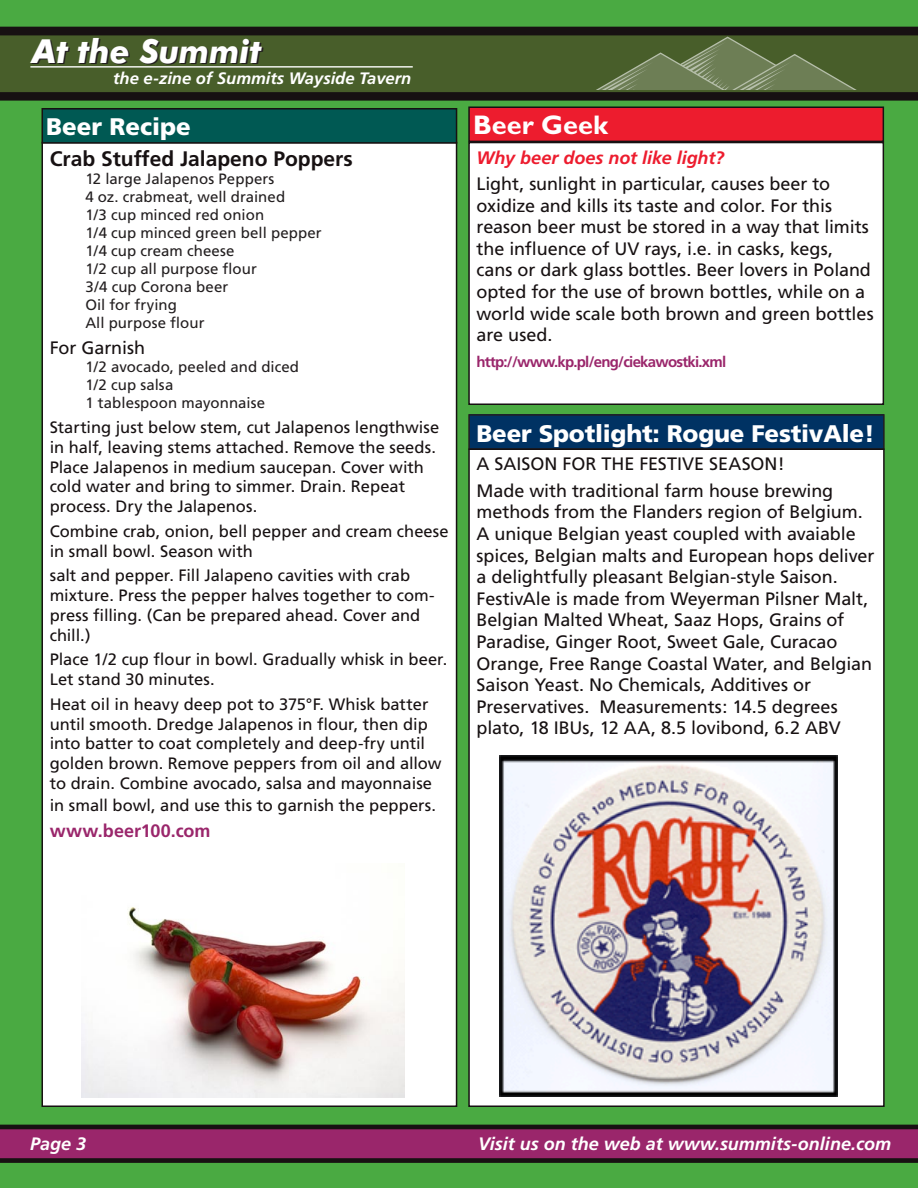
<style>
.page{position:relative;width:918px;height:1188px;background:#4aaa42}
.page>*{position:absolute;margin:0;border:0;box-sizing:border-box;transform-origin:0 0}
.t1{font:italic 700 33.15px "Futura BT";color:#fff}
.News_Box_Titles{font:700 27px "Gill Sans";color:#fff}
.News_Box_Titles-2{font:900 24px "Frutiger";letter-spacing:-.01em;color:#fff}
.Heads_in_Shorts{font:700 21px "Frutiger";color:#171112}
.Feature{font:18px/21.6px "Frutiger";letter-spacing:-.005em;color:#171112}
.Footer_Type{font:italic 700 18px "Frutiger";color:#fff}
.Feature-2{font:italic 700 18px "Frutiger";color:#ed1c2e}
.Feature-3{font:700 18px "Frutiger";color:#9a266b}
.Feature-4{font:16.5px/19.8px "Frutiger";color:#171112}
.t2{font:italic 700 16.5px "Frutiger";color:#fff}
.feature_-_recipe_-_ingred_list{font:15px "Frutiger";letter-spacing:.005em;color:#231f20}
.urls{font:700 15px "Frutiger";letter-spacing:-.05em;color:#9a266b}
</style>
<div class="page">
<svg style="left:0;top:1125px;width:918px;height:38px;background:#7a2155"></svg>
<svg style="left:0;top:27px;width:918px;height:74px;background:#181513"></svg>
<svg style="left:0;top:34px;width:918px;height:60px;background:#435728"></svg>
<hr style="left:30px;top:66px;width:383px;height:2px;background:#fff">
<svg style="left:567px;top:36px;width:324px;height:54px;background:#5b6e40"></svg>
<div style="left:469px;top:143px;width:414px;height:261px;background:#fff"></div>
<div style="left:468px;top:142px;width:416px;height:263px;border:2px solid #171112"></div>
<div style="left:469px;top:107px;width:414px;height:34px;background:#ed1c2e"></div>
<div style="left:468px;top:106px;width:416px;height:36px;border:2px solid #171112"></div>
<div style="left:469px;top:415px;width:415px;height:34px;background:#003263"></div>
<div style="left:468px;top:414px;width:417px;height:36px;border:2px solid #231f20"></div>
<div style="left:469px;top:449px;width:415px;height:657px;background:#fff"></div>
<div style="left:468px;top:448px;width:417px;height:659px;border:2px solid #171112"></div>
<img style="left:500px;top:756px;width:337px;height:340px">
<div style="left:42px;top:143px;width:415px;height:963px;background:#fff"></div>
<div style="left:42px;top:109px;width:415px;height:34px;background:#005953"></div>
<div style="left:42px;top:108px;width:415px;height:36px;border:2px solid #171112"></div>
<img style="left:81px;top:907px;width:324px;height:190px">
<p class="t1" style="left:32px;top:31px;width:231px">At the Summit</p>
<p class="t2" style="left:113px;top:68px;width:300px">the e-zine of Summits Wayside Tavern</p>
<p class="News_Box_Titles-2" style="left:46px;top:112px;width:146px">Beer Recipe</p>
<p class="Heads_in_Shorts" style="left:50px;top:146px;width:305px">Crab Stuffed Jalapeno Poppers</p>
<p class="feature_-_recipe_-_ingred_list" style="left:85px;top:170px;width:191px">12 large Jalapenos Peppers</p>
<p class="feature_-_recipe_-_ingred_list" style="left:85px;top:188px;width:201px">4 oz. crabmeat, well drained</p>
<p class="feature_-_recipe_-_ingred_list" style="left:85px;top:206px;width:180px">1/3 cup minced red onion</p>
<p class="feature_-_recipe_-_ingred_list" style="left:85px;top:224px;width:238px">1/4 cup minced green bell pepper</p>
<p class="feature_-_recipe_-_ingred_list" style="left:85px;top:242px;width:151px">1/4 cup cream cheese</p>
<p class="feature_-_recipe_-_ingred_list" style="left:85px;top:260px;width:173px">1/2 cup all purpose flour</p>
<p class="feature_-_recipe_-_ingred_list" style="left:85px;top:278px;width:144px">3/4 cup Corona beer</p>
<p class="feature_-_recipe_-_ingred_list" style="left:85px;top:296px;width:93px">Oil for frying</p>
<p class="feature_-_recipe_-_ingred_list" style="left:85px;top:314px;width:121px">All purpose flour</p>
<p class="Feature" style="left:50px;top:337px;width:97px">For Garnish</p>
<p class="feature_-_recipe_-_ingred_list" style="left:85px;top:358px;width:215px">1/2 avocado, peeled and diced</p>
<p class="feature_-_recipe_-_ingred_list" style="left:85px;top:376px;width:89px">1/2 cup salsa</p>
<p class="feature_-_recipe_-_ingred_list" style="left:85px;top:394px;width:181px">1 tablespoon mayonnaise</p>
<p class="Feature-4" style="left:50px;top:417px;width:391px">Starting just below stem, cut Jalapenos lengthwise in half, leaving stems attached. Remove the seeds.<br>Place Jalapenos in medium saucepan. Cover with cold water and bring to simmer. Drain. Repeat process. Dry the Jalapenos.</p>
<p class="Feature-4" style="left:50px;top:521px;width:400px">Combine crab, onion, bell pepper and cream cheese in small bowl. Season with</p>
<p class="Feature-4" style="left:50px;top:566px;width:387px">salt and pepper. Fill Jalapeno cavities with crab mixture. Press the pepper halves together to com&shy;press filling. (Can be prepared ahead. Cover and chill.)</p>
<p class="Feature-4" style="left:50px;top:650px;width:399px">Place 1/2 cup flour in bowl. Gradually whisk in beer.<br>Let stand 30 minutes.</p>
<p class="Feature-4" style="left:50px;top:694px;width:393px">Heat oil in heavy deep pot to 375°F. Whisk batter until smooth. Dredge Jalapenos in flour, then dip into batter to coat completely and deep-fry until golden brown. Remove peppers from oil and allow to drain. Combine avocado, salsa and mayonnaise</p>
<p class="Feature-4" style="left:50px;top:795px;width:388px">in small bowl, and use this to garnish the peppers.</p>
<p class="Feature-3" style="left:50px;top:820px;width:162px">www.beer100.com</p>
<p class="News_Box_Titles" style="left:473px;top:109px;width:136px">Beer Geek</p>
<p class="Feature-2" style="left:477px;top:147px;width:249px">Why beer does not like light?</p>
<p class="Feature" style="left:477px;top:173px;width:399px">Light, sunlight in particular, causes beer to oxidize and kills its taste and color. For this reason beer must be stored in a way that limits the influence of UV rays, i.e. in casks, kegs,<br>cans or dark glass bottles. Beer lovers in Poland opted for the use of brown bottles, while on a world wide scale both brown and green bottles are used.</p>
<p class="urls" style="left:477px;top:353px;width:251px">http://www.kp.pl/eng/ciekawostki.xml</p>
<p class="News_Box_Titles-2" style="left:477px;top:419px;width:400px">Beer Spotlight: Rogue FestivAle!</p>
<p class="Feature" style="left:477px;top:453px;width:310px">A SAISON FOR THE FESTIVE SEASON!</p>
<p class="Feature" style="left:477px;top:480px;width:400px">Made with traditional farm house brewing methods from the Flanders region of Belgium.<br>A unique Belgian yeast coupled with avaiable spices, Belgian malts and European hops deliver a delightfully pleasant Belgian-style Saison.<br>FestivAle is made from Weyerman Pilsner Malt, Belgian Malted Wheat, Saaz Hops, Grains of Paradise, Ginger Root, Sweet Gale, Curacao Orange, Free Range Coastal Water, and Belgian Saison Yeast. No Chemicals, Additives or Preservatives. Measurements: 14.5 degrees plato, 18 IBUs, 12 AA, 8.5 lovibond, 6.2 ABV</p>
<p class="Footer_Type" style="left:30px;top:1133px;width:58px">Page 3</p>
<p class="Footer_Type" style="left:478px;top:1134px;width:414px">Visit us on the web at www.summits-online.com</p>
</div>
